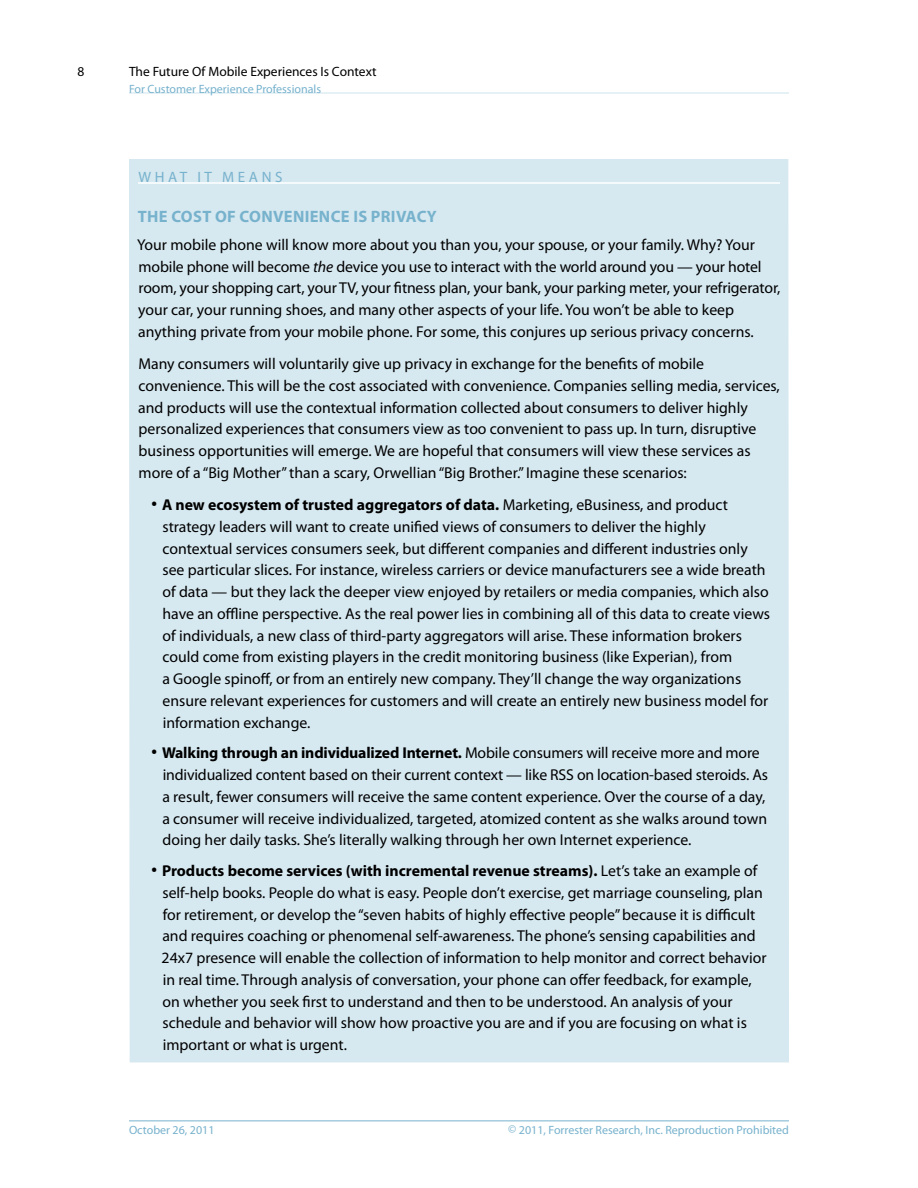
<style>
.page{position:relative;width:918px;height:1188px;background:#fff}
.page>*{position:absolute;margin:0;border:0;box-sizing:border-box;transform-origin:0 0}
.t1{font:700 16.5px "Myriad Pro";letter-spacing:.02em;color:#77b2cd}
.t2{font:15.75px/21.8px "Myriad Pro";color:#000}
.t3{font:15px "Myriad Pro";letter-spacing:.24em;color:#77b2cd}
.t4{font:13.5px "Myriad Pro";color:#000}
.t5{font:12px "Myriad Pro";color:#77b2cd}
.s1{font-style:italic}
.s2{font-weight:700;font-size:24px}
.s3{font-weight:700}
</style>
<div class="page">
<hr style="left:129px;top:1120px;width:660px;height:1px;background:#77b2cd">
<hr style="left:129px;top:93px;width:660px;height:1px;background:#cfe4ee">
<div style="left:129px;top:159px;width:660px;height:903px;background:#d6e8f0"></div>
<hr style="left:138px;top:182px;width:642px;height:2px;background:#fff">
<p class="t4" style="left:78px;top:64px;width:8px">8</p>
<p class="t4" style="left:129px;top:64px;width:249px">The Future Of Mobile Experiences Is Context</p>
<p class="t5" style="left:129px;top:82px;width:194px">For Customer Experience Professionals</p>
<p class="t3" style="left:138px;top:169px;width:146px">WHAT IT MEAN S</p>
<p class="t1" style="left:138px;top:207px;width:45px">the cost</p>
<p class="t1" style="left:215px;top:207px;width:203px">of Convenience is privacy</p>
<p class="t2" style="left:137px;top:234px;width:645px">Your mobile phone will know more about you than you, your spouse, or your family. Why? Your mobile phone will become <span class="s1">the</span> device you use to interact with the world around you — your hotel room, your shopping cart, your TV, your fitness plan, your bank, your parking meter, your refrigerator, your car, your running shoes, and many other aspects of your life. You won’t be able to keep anything private from your mobile phone. For some, this conjures up serious privacy concerns.</p>
<p class="t2" style="left:138px;top:353px;width:643px">Many consumers will voluntarily give up privacy in exchange for the benefits of mobile convenience. This will be the cost associated with convenience. Companies selling media, services, and products will use the contextual information collected about consumers to deliver highly personalized experiences that consumers view as too convenient to pass up. In turn, disruptive business opportunities will emerge. We are hopeful that consumers will view these services as more of a “Big Mother” than a scary, Orwellian “Big Brother.” Imagine these scenarios:</p>
<p class="t2" style="left:162px;top:494px;width:609px;text-indent:-11px"><span class="s2">·</span> <span class="s3">A new ecosystem of trusted aggregators of data.</span> Marketing, eBusiness, and product strategy leaders will want to create unified views of consumers to deliver the highly contextual services consumers seek, but different companies and different industries only see particular slices. For instance, wireless carriers or device manufacturers see a wide breath of data — but they lack the deeper view enjoyed by retailers or media companies, which also have an offline perspective. As the real power lies in combining all of this data to create views of individuals, a new class of third-party aggregators will arise. These information brokers could come from existing players in the credit monitoring business (like Experian), from<br>a Google spinoff, or from an entirely new company. They’ll change the way organizations ensure relevant experiences for customers and will create an entirely new business model for information exchange.</p>
<p class="t2" style="left:162px;top:742px;width:607px;text-indent:-11px"><span class="s2">·</span> <span class="s3">Walking through an individualized Internet.</span> Mobile consumers will receive more and more individualized content based on their current context — like RSS on location-based steroids. As a result, fewer consumers will receive the same content experience. Over the course of a day, a consumer will receive individualized, targeted, atomized content as she walks around town doing her daily tasks. She’s literally walking through her own Internet experience.</p>
<p class="t2" style="left:162px;top:860px;width:606px;text-indent:-10px"><span class="s2">·</span> <span class="s3">Products become services (with incremental revenue streams).</span> Let’s take an example of self-help books. People do what is easy. People don’t exercise, get marriage counseling, plan for retirement, or develop the “seven habits of highly effective people” because it is difficult and requires coaching or phenomenal self-awareness. The phone’s sensing capabilities and 24x7 presence will enable the collection of information to help monitor and correct behavior in real time. Through analysis of conversation, your phone can offer feedback, for example, on whether you seek first to understand and then to be understood. An analysis of your schedule and behavior will show how proactive you are and if you are focusing on what is important or what is urgent.</p>
<p class="t5" style="left:129px;top:1123px;width:87px">October 26, 2011</p>
<p class="t5" style="left:508px;top:1123px;width:282px">© 2011, Forrester Research, Inc. Reproduction Prohibited</p>
</div>
